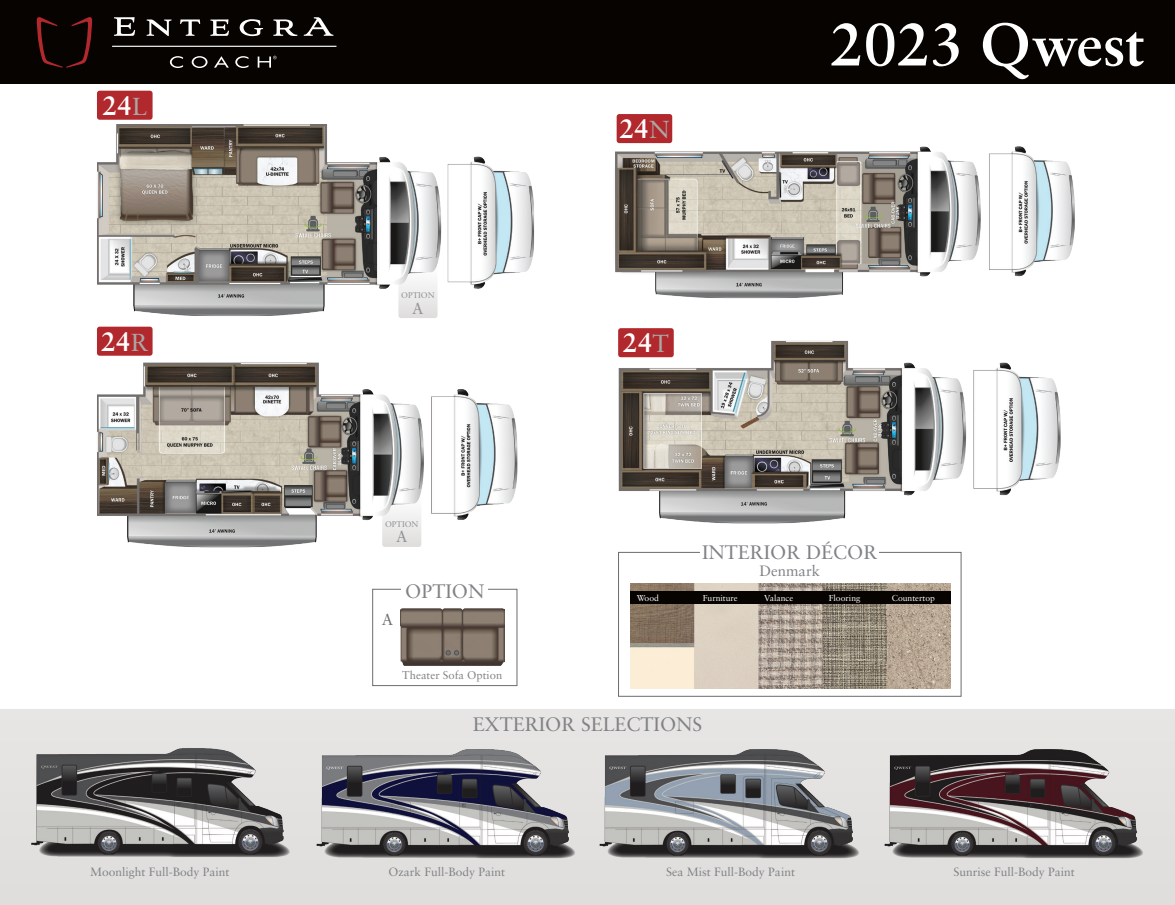
<style>
.page{position:relative;width:1175px;height:905px;background:#fff}
.page>*{position:absolute;margin:0;border:0;box-sizing:border-box;transform-origin:0 0}
.t1{font:700 60px "Sabon LT Pro";color:#fff}
.t2{font:700 26.7px "Sabon LT Pro";color:#fff}
.t3{font:19.5px "Sabon LT Pro";color:#808285}
.t4{font:15.75px "Sabon LT Pro";color:#8e9093}
.t5{font:15.75px "Sabon LT Pro";color:#6c6d70}
.t6{font:15px "Sabon LT Pro";color:#808285}
.t7{font:12px "Sabon LT Pro";color:#808285}
.t8{font:11.25px "Sabon LT Pro";color:#808285}
.t9{font:8.7px "Sabon LT Pro";color:#fff}
.t10{font:8.25px "Sabon LT Pro";color:#8e9093}
.s1{font-weight:400;font-size:24.6px;color:#aaa8a4}
</style>
<div class="page">
<img style="left:97px;top:362px;width:420px;height:185px">
<div style="left:0;top:709px;width:1174px;height:195px;background:#e1dfde"></div>
<div style="left:372px;top:589px;width:145px;height:97px;border:1px solid #6c6d70"></div>
<div style="left:401px;top:581px;width:87px;height:18px;background:#fff"></div>
<img style="left:400px;top:609px;width:104px;height:56px">
<div style="left:618px;top:552px;width:343px;height:144px;border:1px solid #6c6d70"></div>
<div style="left:700px;top:542px;width:179px;height:17px;background:#fff"></div>
<img style="left:630px;top:584px;width:320px;height:104px">
<div style="left:630px;top:591px;width:320px;height:12px;background:#070301"></div>
<div style="left:618px;top:328px;width:55px;height:29px;background:#b1282d;border-radius:3px"></div>
<img style="left:618px;top:341px;width:442px;height:182px">
<img style="left:22px;top:738px;width:276px;height:125px">
<img style="left:309px;top:741px;width:275px;height:125px">
<img style="left:593px;top:741px;width:275px;height:125px">
<img style="left:877px;top:741px;width:275px;height:125px">
<img style="left:614px;top:146px;width:460px;height:152px">
<div style="left:616px;top:114px;width:56px;height:29px;background:#b1282d;border-radius:3px"></div>
<div style="left:97px;top:326px;width:56px;height:30px;background:#b1282d;border-radius:3px"></div>
<div style="left:0;top:0;width:1174px;height:84px;background:#070301"></div>
<hr style="left:112px;top:46px;width:224px;height:1px;background:#fff">
<svg style="left:114px;top:17px;width:21px;height:19px"></svg>
<svg style="left:146px;top:19px;width:26px;height:17px"></svg>
<svg style="left:180px;top:19px;width:20px;height:17px"></svg>
<svg style="left:210px;top:19px;width:19px;height:17px"></svg>
<svg style="left:240px;top:19px;width:23px;height:17px"></svg>
<svg style="left:273px;top:19px;width:24px;height:17px"></svg>
<svg style="left:304px;top:17px;width:29px;height:19px"></svg>
<svg style="left:170px;top:56px;width:13px;height:12px"></svg>
<svg style="left:192px;top:56px;width:15px;height:12px"></svg>
<svg style="left:214px;top:56px;width:15px;height:12px"></svg>
<svg style="left:235px;top:56px;width:13px;height:12px"></svg>
<svg style="left:258px;top:56px;width:18px;height:12px"></svg>
<svg style="left:37px;top:17px;width:55px;height:51px"></svg>
<div style="left:97px;top:91px;width:56px;height:29px;background:#b1282d;border-radius:3px"></div>
<div style="left:398px;top:268px;width:39px;height:50px;background:#dedddc;border-radius:3px"></div>
<img style="left:97px;top:124px;width:437px;height:192px">
<h2 class="t2" style="left:102px;top:89px;width:46px">24<span class="s1">L</span></h2>
<h2 class="t2" style="left:101px;top:324px;width:49px">24<span class="s1">R</span></h2>
<p class="t10" style="left:401px;top:290px;width:35px">OPTION</p>
<h3 class="t4" style="left:412px;top:298px;width:13px">A</h3>
<p class="t10" style="left:385px;top:519px;width:35px">OPTION</p>
<h3 class="t4" style="left:396px;top:527px;width:13px">A</h3>
<h3 class="t5" style="left:382px;top:610px;width:13px">A</h3>
<h3 class="t3" style="left:405px;top:578px;width:81px">OPTION</h3>
<p class="t8" style="left:402px;top:668px;width:102px">Theater Sofa Option</p>
<h2 class="t2" style="left:619px;top:112px;width:52px">24<span class="s1">N</span></h2>
<h1 class="t1" style="left:830px;top:7px;width:316px">2023 Qwest</h1>
<h2 class="t2" style="left:623px;top:326px;width:48px">24<span class="s1">T</span></h2>
<h3 class="t3" style="left:702px;top:539px;width:177px">INTERIOR DÉCOR</h3>
<p class="t6" style="left:759px;top:561px;width:62px">Denmark</p>
<p class="t9" style="left:636px;top:592px;width:24px">Wood</p>
<p class="t9" style="left:702px;top:592px;width:37px">Furniture</p>
<p class="t9" style="left:764px;top:592px;width:30px">Valance</p>
<p class="t9" style="left:828px;top:592px;width:33px">Flooring</p>
<p class="t9" style="left:891px;top:592px;width:45px">Countertop</p>
<h3 class="t3" style="left:472px;top:711px;width:231px">EXTERIOR SELECTIONS</h3>
<p class="t7" style="left:90px;top:863px;width:141px">Moonlight Full-Body Paint</p>
<p class="t7" style="left:388px;top:863px;width:118px">Ozark Full-Body Paint</p>
<p class="t7" style="left:666px;top:863px;width:130px">Sea Mist Full-Body Paint</p>
<p class="t7" style="left:953px;top:863px;width:123px">Sunrise Full-Body Paint</p>
</div>
